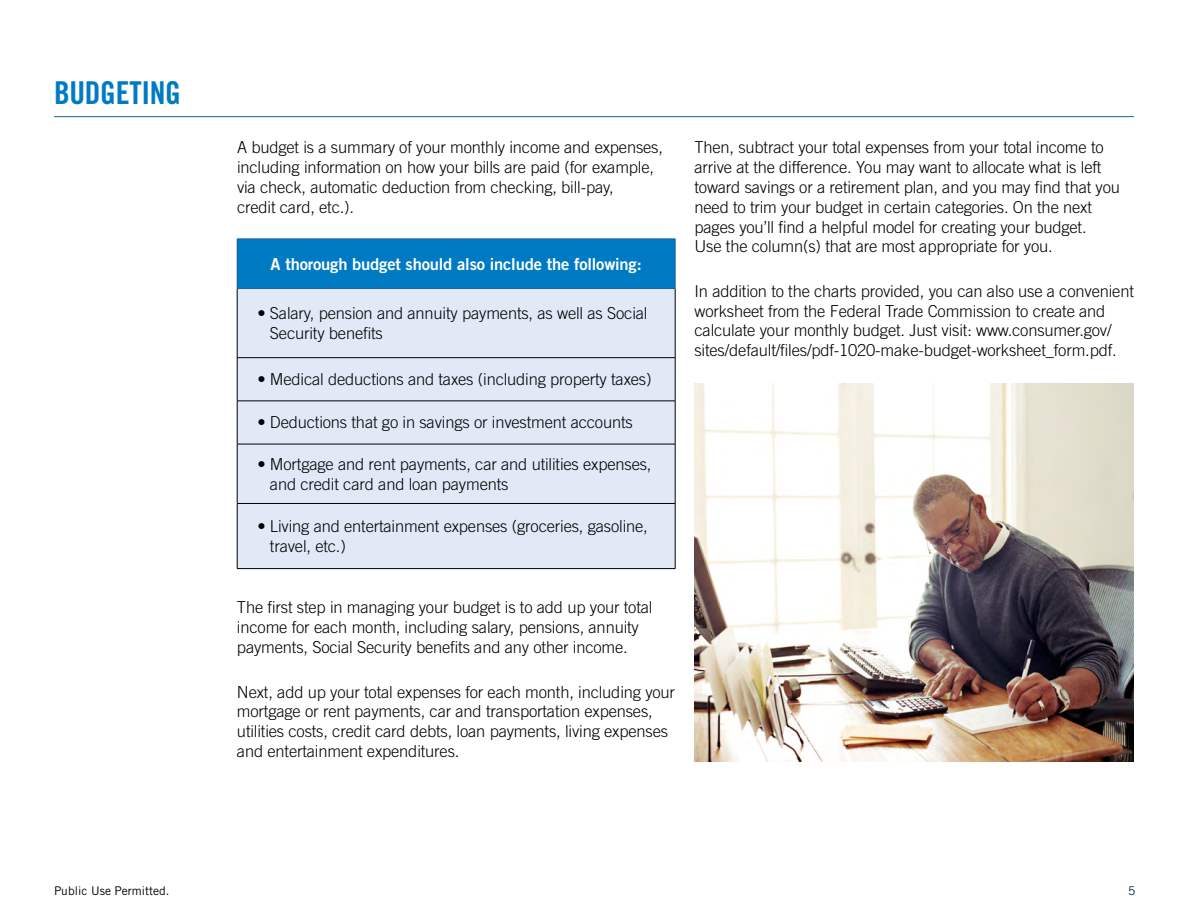
<style>
.page{position:relative;width:1188px;height:918px;background:#fff}
.page>*{position:absolute;margin:0;border:0;box-sizing:border-box;transform-origin:0 0}
.t1{font:31.5px "Trade Gothic LT Std Bd Cn 20";letter-spacing:-.01em;color:#007bc3}
.t2{font:300 16.5px/19.8px "Trade Gothic LT Std";letter-spacing:-.01em;color:#000}
.t3{font:16.5px "Trade Gothic LT Std Bd 2";letter-spacing:-.01em;color:#fff}
.t4{font:12px "Trade Gothic LT Std";color:#000}
.t5{font:12px "Trade Gothic LT Std";color:#002247}
</style>
<div class="page">
<hr style="left:54px;top:116px;width:1080px;height:1px;background:#1a6394">
<div style="left:237px;top:239px;width:438px;height:50px;background:#007bc3"></div>
<div style="left:238px;top:289px;width:437px;height:279px;background:#e1e9f7"></div>
<hr style="left:237px;top:239px;width:438px;height:1px;background:#1a6394">
<hr style="left:237px;top:239px;width:1px;height:49px;background:#1a6394">
<hr style="left:675px;top:239px;width:1px;height:49px;background:#1a6394">
<hr style="left:237px;top:288px;width:438px;height:1px;background:#1a6394">
<hr style="left:237px;top:289px;width:1px;height:68px;background:#000">
<hr style="left:675px;top:289px;width:1px;height:68px;background:#000">
<hr style="left:237px;top:357px;width:438px;height:1px;background:#000">
<hr style="left:237px;top:358px;width:1px;height:43px;background:#000">
<hr style="left:675px;top:358px;width:1px;height:43px;background:#000">
<hr style="left:237px;top:401px;width:438px;height:1px;background:#000">
<hr style="left:237px;top:401px;width:1px;height:43px;background:#000">
<hr style="left:675px;top:401px;width:1px;height:43px;background:#000">
<hr style="left:237px;top:444px;width:438px;height:1px;background:#000">
<hr style="left:237px;top:444px;width:1px;height:59px;background:#000">
<hr style="left:675px;top:444px;width:1px;height:59px;background:#000">
<hr style="left:237px;top:503px;width:438px;height:1px;background:#000">
<hr style="left:237px;top:504px;width:1px;height:64px;background:#000">
<hr style="left:675px;top:504px;width:1px;height:64px;background:#000">
<hr style="left:237px;top:568px;width:438px;height:1px;background:#000">
<img style="left:694px;top:383px;width:440px;height:378px">
<h1 class="t1" style="left:54px;top:73px;width:128px">BUDGETING</h1>
<p class="t2" style="left:237px;top:137px;width:428px">A budget is a summary of your monthly income and expenses, including information on how your bills are paid (for example, via check, automatic deduction from checking, bill-pay,<br>credit card, etc.).</p>
<p class="t3" style="left:271px;top:254px;width:373px">A thorough budget should also include the following:</p>
<p class="t2" style="left:270px;top:303px;width:379px;text-indent:-13px">• Salary, pension and annuity payments, as well as Social<br>Security benefits</p>
<p class="t2" style="left:257px;top:369px;width:396px">• Medical deductions and taxes (including property taxes)</p>
<p class="t2" style="left:257px;top:412px;width:377px">• Deductions that go in savings or investment accounts</p>
<p class="t2" style="left:270px;top:454px;width:383px;text-indent:-13px">• Mortgage and rent payments, car and utilities expenses, and credit card and loan payments</p>
<p class="t2" style="left:270px;top:516px;width:379px;text-indent:-13px">• Living and entertainment expenses (groceries, gasoline, travel, etc.)</p>
<p class="t2" style="left:237px;top:597px;width:417px">The first step in managing your budget is to add up your total income for each month, including salary, pensions, annuity payments, Social Security benefits and any other income.</p>
<p class="t2" style="left:237px;top:682px;width:440px">Next, add up your total expenses for each month, including your mortgage or rent payments, car and transportation expenses, utilities costs, credit card debts, loan payments, living expenses and entertainment expenditures.</p>
<p class="t2" style="left:694px;top:137px;width:427px">Then, subtract your total expenses from your total income to arrive at the difference. You may want to allocate what is left toward savings or a retirement plan, and you may find that you need to trim your budget in certain categories. On the next pages you’ll find a helpful model for creating your budget.<br>Use the column(s) that are most appropriate for you.</p>
<p class="t2" style="left:694px;top:281px;width:441px">In addition to the charts provided, you can also use a convenient worksheet from the Federal Trade Commission to create and calculate your monthly budget. Just visit: www.consumer.gov/ sites/default/files/pdf-1020-make-budget-worksheet_form.pdf.</p>
<p class="t4" style="left:54px;top:883px;width:117px">Public Use Permitted.</p>
<p class="t5" style="left:1128px;top:883px;width:9px">5</p>
</div>
